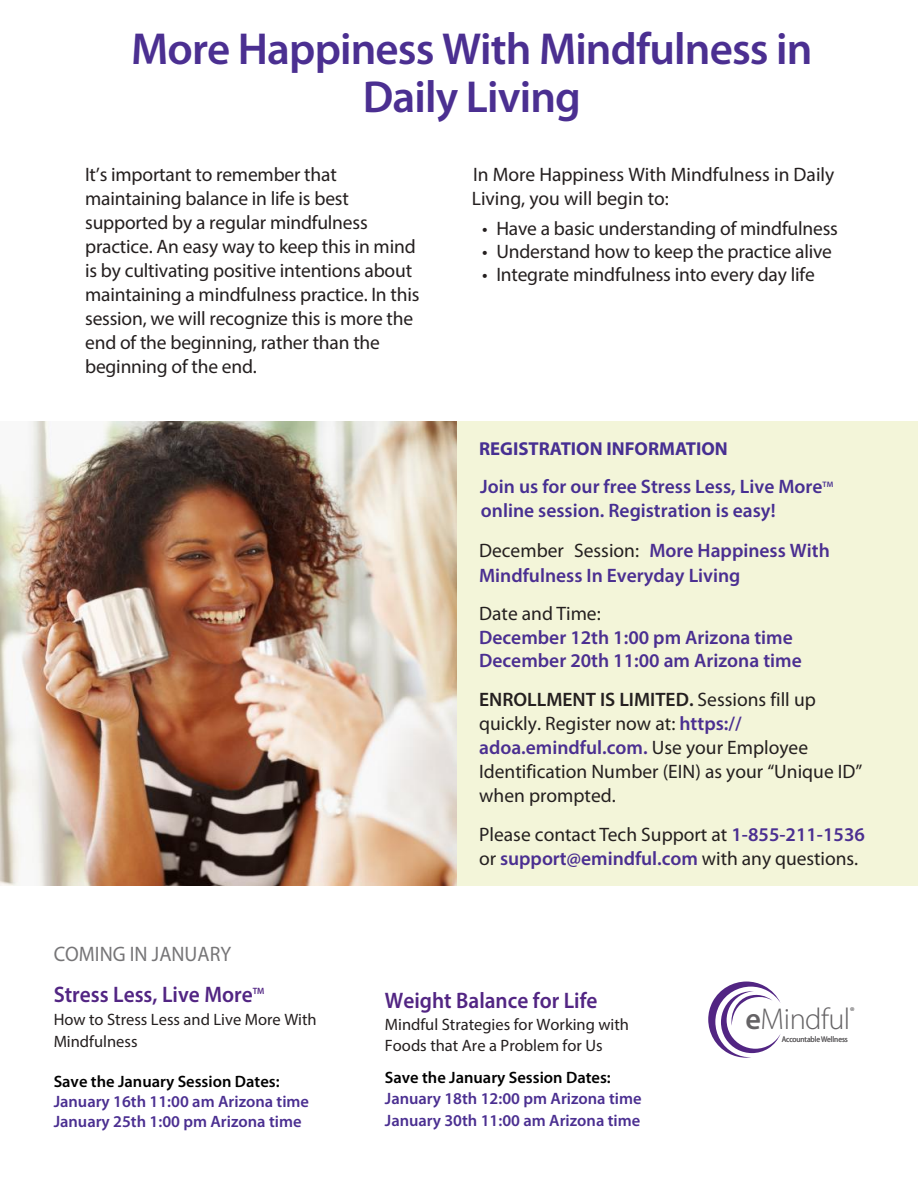
<style>
.page{position:relative;width:918px;height:1188px;background:#fff}
.page>*{position:absolute;margin:0;border:0;box-sizing:border-box;transform-origin:0 0}
.t1{font:600 45px/48px "Myriad Pro";letter-spacing:-.02em;color:#4b2f91;text-align:center}
.t2{font:300 30.15px "Myriad Pro";letter-spacing:-.02em;color:#656365}
.t3{font:600 22.5px "Myriad Pro";color:#522583;scale:.95 1}
.t4{font:21px "Myriad Pro";color:#767577;scale:.95 1}
.t5{font:19.5px/24px "Myriad Pro";letter-spacing:-.01em;color:#241f1f}
.t6{font:600 19.5px/39.8px "Myriad Pro";color:#472f92}
.t7{font:600 19.5px/23.4px "Myriad Pro";color:#4b2f91}
.t8{font:700 18.75px "Myriad Pro";color:#472f92}
.t9{font:600 16.5px/20.2px "Myriad Pro";color:#4b2f91}
.t10{font:16.5px/21.3px "Myriad Pro";color:#241f1f}
.t11{font:600 16.5px "Myriad Pro";color:#000}
.t12{font:600 11.4px "Myriad Pro";color:#656365}
.t13{font:600 9.15px "Myriad Pro";color:#522583;scale:.95 1}
.t14{font:8.25px "Myriad";letter-spacing:-.01em;color:#656365;scale:.9 1}
.t15{font:600 7.95px "Myriad Pro";color:#472f92}
.s1{font-weight:400;color:#241f1f}
.s2{color:#4b2f91}
.s3{font-weight:600}
.s4{font-weight:600;color:#4b2f91}
</style>
<div class="page">
<div style="left:0;top:421px;width:918px;height:465px;background:#f3f5d9"></div>
<svg style="left:708px;top:982px;width:73px;height:76px"></svg>
<img style="left:0;top:421px;width:457px;height:465px">
<h1 class="t1" style="left:131px;top:24px;width:683px">More Happiness With Mindfulness in<br>Daily Living</h1>
<p class="t5" style="left:85px;top:162px;width:336px">It’s important to remember that maintaining balance in life is best supported by a regular mindfulness practice. An easy way to keep this in mind is by cultivating positive intentions about maintaining a mindfulness practice. In this session, we will recognize this is more the end of the beginning, rather than the beginning of the end.</p>
<p class="t5" style="left:472px;top:162px;width:364px">In More Happiness With Mindfulness in Daily<br>Living, you will begin to:</p>
<p class="t5" style="left:482px;top:217px;width:357px">• Have a basic understanding of mindfulness</p>
<p class="t5" style="left:482px;top:239px;width:352px">• Understand how to keep the practice alive</p>
<p class="t5" style="left:482px;top:262px;width:334px">• Integrate mindfulness into every day life</p>
<p class="t8" style="left:479px;top:436px;width:250px">REGISTRATION INFORMATION</p>
<p class="t6" style="left:480px;top:466px;width:344px">Join us for our free Stress Less, Live More</p>
<p class="t15" style="left:823px;top:479px;width:12px">tm</p>
<p class="t6" style="left:479px;top:490px;width:352px">online session. Registration is easy!<br><span class="s1">December Session:</span> <span class="s2">More Happiness With</span></p>
<p class="t7" style="left:479px;top:563px;width:263px">Mindfulness In Everyday Living</p>
<p class="t5" style="left:479px;top:602px;width:123px">Date and Time:</p>
<p class="t7" style="left:479px;top:625px;width:324px">December 12th 1:00 pm Arizona time<br>December 20th 11:00 am Arizona time</p>
<p class="t5" style="left:479px;top:687px;width:385px"><span class="s3">ENROLLMENT IS LIMITED.</span> Sessions fill up quickly. Register now at: <span class="s4">https:// adoa.emindful.com.</span> Use your Employee Identification Number (EIN) as your “Unique ID” when prompted.</p>
<p class="t5" style="left:479px;top:822px;width:387px">Please contact Tech Support at <span class="s4">1-855-211-1536 </span>or <span class="s4">support@emindful.com</span> with any questions.</p>
<p class="t4" style="left:54px;top:941px;width:188px">COMING IN JANUARY</p>
<p class="t3" style="left:54px;top:980px;width:211px">Stress Less, Live More</p>
<p class="t13" style="left:253px;top:985px;width:14px">tm</p>
<p class="t10" style="left:54px;top:1009px;width:265px">How to Stress Less and Live More With<br>Mindfulness</p>
<p class="t11" style="left:54px;top:1071px;width:227px">Save the January Session Dates:</p>
<p class="t9" style="left:54px;top:1091px;width:257px">January 16th 11:00 am Arizona time<br>January 25th 1:00 pm Arizona time</p>
<p class="t3" style="left:385px;top:986px;width:225px">Weight Balance for Life</p>
<p class="t10" style="left:385px;top:1014px;width:246px">Mindful Strategies for Working with<br>Foods that Are a Problem for Us</p>
<p class="t11" style="left:385px;top:1067px;width:227px">Save the January Session Dates:</p>
<p class="t9" style="left:385px;top:1087px;width:258px;line-height:21.8px">January 18th 12:00 pm Arizona time<br>January 30th 11:00 am Arizona time</p>
<h2 class="t2" style="left:746px;top:1002px;width:106px"><span class="s3">e</span>Mindful</h2>
<p class="t14" style="left:782px;top:1036px;width:75px">Accountable Wellness</p>
<p class="t12" style="left:850px;top:1004px;width:7px">®</p>
</div>
